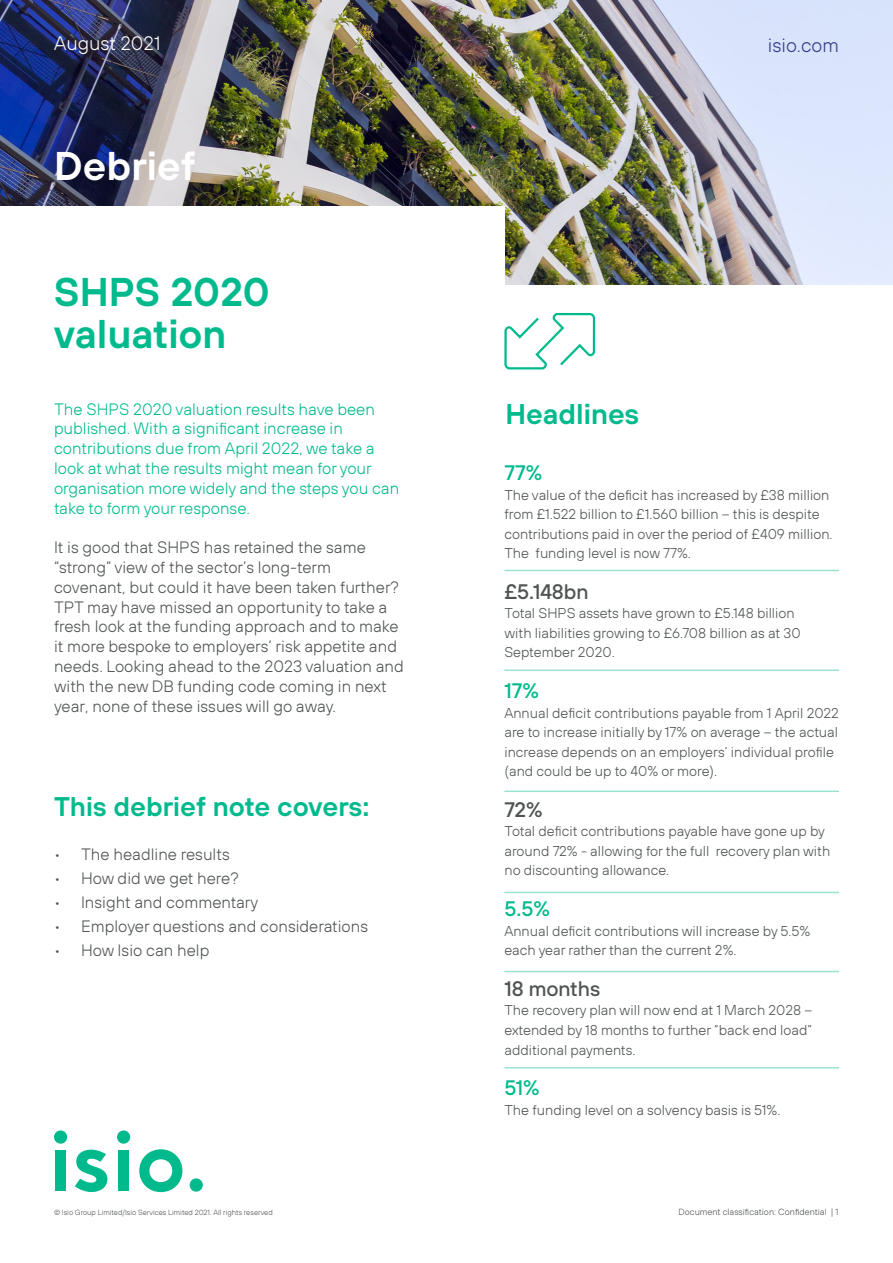
<style>
.page{position:relative;width:893px;height:1263px;background:#fff}
.page>*{position:absolute;margin:0;border:0;box-sizing:border-box;transform-origin:0 0}
.Headline_30_36pt_Lig{font:600 40.05px/41.7px "TT Hoves";color:#00ba8d}
.Headline_30_36pt_Lig-2{font:600 40.05px "TT Hoves";color:#fff}
.Heading{font:600 28.5px "TT Hoves";color:#00ba8d}
.t1{font:600 27px "TT Hoves";color:#00ba8d}
.Table{font:500 21px "TT Hoves";color:#4f5453}
.Table-2{font:500 21px "TT Hoves";color:#00ba8d}
.Sub_head_3{font:300 19.5px "TT Hoves";color:#fff}
.Sub_head_3-2{font:300 19.5px "TT Hoves";color:#363d8c}
.Paragraph{font:300 16.5px/19.8px "TT Hoves";color:#4f5453}
.t2{font:300 16.5px/19.8px "TT Hoves";color:#00ba8d}
.Table-3{font:300 14.25px/19.5px "TT Hoves";color:#4f5453}
.t3{font:300 9px "TT Hoves";color:#4f5453}
.t4{font:300 7.5px "TT Hoves";color:#4f5453}
</style>
<div class="page">
<img style="left:0;top:0;width:893px;height:285px">
<div style="left:0;top:206px;width:504px;height:259px;background:#fff"></div>
<div style="left:55px;top:1150px;width:11px;height:41px;background:#00ba8d"></div>
<svg style="left:139px;top:1149px;width:43px;height:43px"></svg>
<div style="left:190px;top:1178px;width:13px;height:13px;background:#00ba8d;border-radius:50%"></div>
<div style="left:118px;top:1150px;width:11px;height:41px;background:#00ba8d"></div>
<svg style="left:75px;top:1149px;width:32px;height:43px"></svg>
<div style="left:117px;top:1130px;width:13px;height:14px;background:#00ba8d;border-radius:50%"></div>
<div style="left:54px;top:1130px;width:13px;height:14px;background:#00ba8d;border-radius:50%"></div>
<svg style="left:504px;top:313px;width:92px;height:57px"></svg>
<hr style="left:504px;top:570px;width:335px;height:1px;background:#99e3d1">
<hr style="left:504px;top:669px;width:335px;height:2px;background:#99e3d1">
<hr style="left:504px;top:1067px;width:335px;height:1px;background:#99e3d1">
<hr style="left:504px;top:790px;width:335px;height:2px;background:#99e3d1">
<hr style="left:504px;top:892px;width:335px;height:1px;background:#99e3d1">
<hr style="left:504px;top:971px;width:335px;height:1px;background:#99e3d1">
<p class="Sub_head_3" style="left:54px;top:31px;width:108px">August 2021</p>
<p class="Sub_head_3-2" style="left:768px;top:33px;width:73px">isio.com</p>
<p class="Headline_30_36pt_Lig-2" style="left:54px;top:140px;width:143px">Debrief</p>
<p class="Headline_30_36pt_Lig" style="left:54px;top:270px;width:217px">SHPS 2020 valuation</p>
<p class="t2" style="left:54px;top:399px;width:347px">The SHPS 2020 valuation results have been published. With a significant increase in contributions due from April 2022, we take a look at what the results might mean for your organisation more widely and the steps you can take to form your response.</p>
<p class="Paragraph" style="left:54px;top:537px;width:351px">It is good that SHPS has retained the same “strong” view of the sector’s long-term covenant, but could it have been taken further?<br>TPT may have missed an opportunity to take a fresh look at the funding approach and to make it more bespoke to employers’ risk appetite and needs. Looking ahead to the 2023 valuation and with the new DB funding code coming in next year, none of these issues will go away.</p>
<p class="t1" style="left:54px;top:789px;width:317px">This debrief note covers:</p>
<p class="Paragraph" style="left:54px;top:844px;width:177px">• The headline results</p>
<p class="Paragraph" style="left:54px;top:868px;width:186px">• How did we get here?</p>
<p class="Paragraph" style="left:54px;top:892px;width:206px">• Insight and commentary</p>
<p class="Paragraph" style="left:54px;top:916px;width:316px">• Employer questions and considerations</p>
<p class="Paragraph" style="left:54px;top:940px;width:157px">• How Isio can help</p>
<p class="Heading" style="left:505px;top:395px;width:135px">Headlines</p>
<p class="Table-2" style="left:504px;top:459px;width:39px">77%</p>
<p class="Table-3" style="left:504px;top:485px;width:330px">The value of the deficit has increased by £38 million from £1.522 billion to £1.560 billion – this is despite contributions paid in over the period of £409 million.<br>The funding level is now 77%.</p>
<p class="Table" style="left:504px;top:578px;width:86px">£5.148bn</p>
<p class="Table-3" style="left:504px;top:603px;width:298px">Total SHPS assets have grown to £5.148 billion with liabilities growing to £6.708 billion as at 30<br>September 2020.</p>
<p class="Table-2" style="left:504px;top:677px;width:36px">17%</p>
<p class="Table-3" style="left:504px;top:703px;width:336px">Annual deficit contributions payable from 1 April 2022 are to increase initially by 17% on average – the actual increase depends on an employers’ individual profile (and could be up to 40% or more).</p>
<p class="Table" style="left:504px;top:796px;width:40px">72%</p>
<p class="Table-3" style="left:504px;top:821px;width:327px">Total deficit contributions payable have gone up by around 72% - allowing for the full recovery plan with no discounting allowance.</p>
<p class="Table-2" style="left:504px;top:895px;width:47px">5.5%</p>
<p class="Table-3" style="left:504px;top:921px;width:308px">Annual deficit contributions will increase by 5.5% each year rather than the current 2%.</p>
<p class="Table" style="left:504px;top:975px;width:97px">18 months</p>
<p class="Table-3" style="left:504px;top:1000px;width:309px;text-align:justify">The recovery plan will now end at 1 March 2028 – extended by 18 months to further “back end load” additional payments.</p>
<p class="Table-2" style="left:504px;top:1074px;width:37px">51%</p>
<p class="Table-3" style="left:504px;top:1100px;width:277px">The funding level on a solvency basis is 51%.</p>
<p class="t4" style="left:54px;top:1208px;width:220px">© Isio Group Limited/Isio Services Limited 2021. All rights reserved</p>
<p class="t3" style="left:678px;top:1206px;width:162px">Document classification: Confidential | 1</p>
</div>
